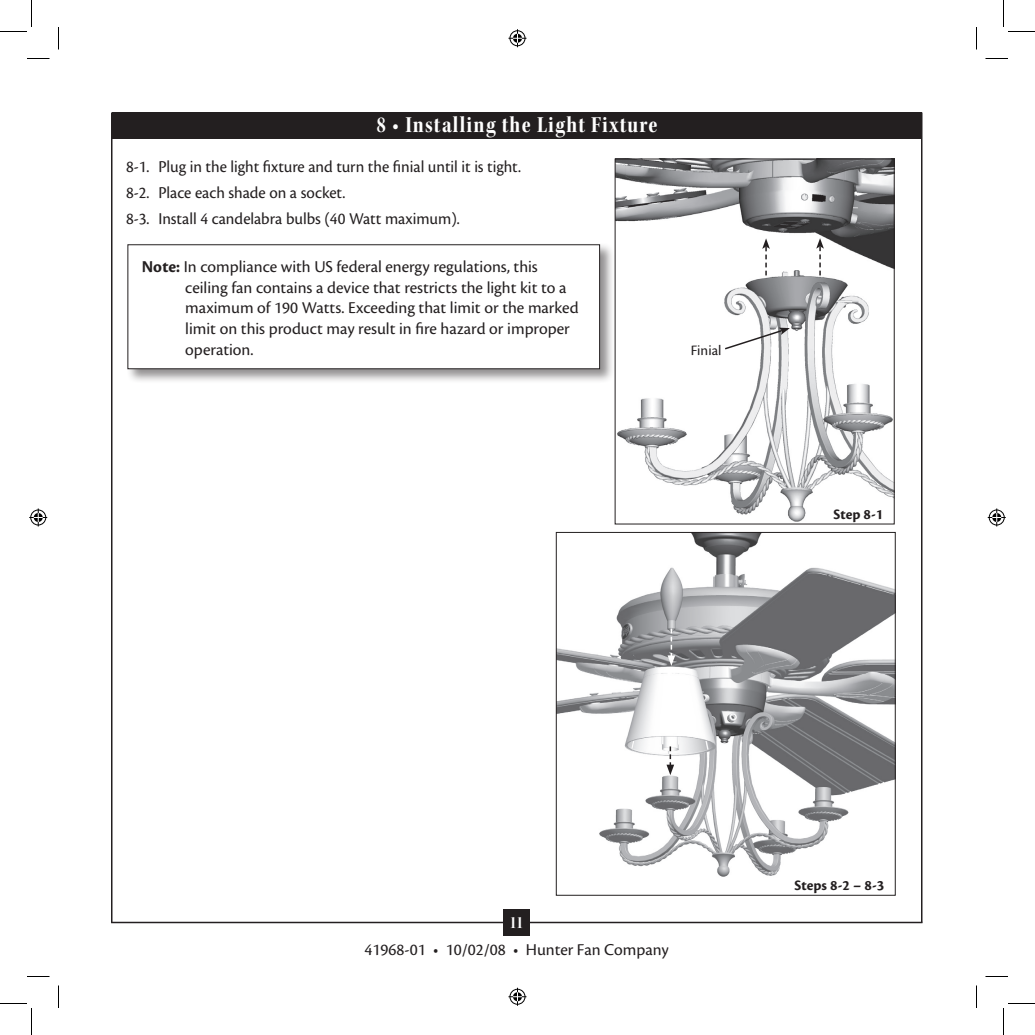
<style>
.page{position:relative;width:1035px;height:1035px;background:#fff}
.page>*{position:absolute;margin:0;border:0;box-sizing:border-box;transform-origin:0 0}
.t1{font:24px "Kepler Std Bold Cn Subh";letter-spacing:.055em;color:#fff}
.t2{font:18px "Kepler Std Bold Cn Disp";color:#fff}
.Bullet_for_step_sub{font:17.25px/20.7px "Cronos Pro";color:#231f20}
.Caption{font:700 15px "Cronos Pro";letter-spacing:-.005em;color:#231f20}
.Caption-2{font:15px "Cronos Pro";color:#231f20}
.s1{font-weight:700}
</style>
<div class="page">
<div style="left:112px;top:112px;width:810px;height:28px;background:#231f20"></div>
<hr style="left:111px;top:112px;width:1px;height:810px;background:#231f20">
<hr style="left:111px;top:922px;width:811px;height:1px;background:#231f20">
<div style="left:503px;top:909px;width:27px;height:27px;background:#231f20"></div>
<hr style="left:921px;top:112px;width:2px;height:810px;background:#231f20">
<img style="left:617px;top:161px;width:275px;height:361px">
<div style="left:615px;top:159px;width:279px;height:365px;border:1px solid #231f20"></div>
<img style="left:558px;top:534px;width:335px;height:343px">
<div style="left:556px;top:532px;width:339px;height:363px;border:1px solid #231f20"></div>
<svg style="left:762px;top:238px;width:8px;height:37px"></svg>
<svg style="left:816px;top:238px;width:8px;height:37px"></svg>
<svg style="left:668px;top:629px;width:7px;height:37px"></svg>
<svg style="left:723px;top:328px;width:67px;height:23px"></svg>
<svg style="left:667px;top:746px;width:7px;height:29px"></svg>
<div style="left:126px;top:243px;width:488px;height:141px;background:#231f20;opacity:.5"></div>
<div style="left:128px;top:245px;width:472px;height:124px;background:#fff"></div>
<div style="left:128px;top:244px;width:472px;height:125px;border:1px solid #231f20"></div>
<svg style="left:27px;top:58px;width:23px;height:1px"></svg>
<svg style="left:986px;top:58px;width:22px;height:1px"></svg>
<svg style="left:27px;top:976px;width:23px;height:1px"></svg>
<svg style="left:986px;top:976px;width:22px;height:1px"></svg>
<svg style="left:58px;top:27px;width:1px;height:23px"></svg>
<svg style="left:58px;top:986px;width:1px;height:22px"></svg>
<svg style="left:976px;top:27px;width:1px;height:23px"></svg>
<svg style="left:976px;top:986px;width:1px;height:22px"></svg>
<svg style="left:0;top:0;width:32px;height:32px"></svg>
<svg style="left:0;top:1003px;width:32px;height:32px"></svg>
<svg style="left:1003px;top:0;width:32px;height:32px"></svg>
<svg style="left:1003px;top:1003px;width:32px;height:32px"></svg>
<svg style="left:508px;top:29px;width:18px;height:18px"></svg>
<svg style="left:508px;top:988px;width:18px;height:18px"></svg>
<svg style="left:29px;top:508px;width:18px;height:18px"></svg>
<svg style="left:988px;top:508px;width:18px;height:18px"></svg>
<p class="t1" style="left:377px;top:112px;width:282px">8 • Installing the Light Fixture</p>
<p class="Bullet_for_step_sub" style="left:126px;top:157px;width:397px">8-1. Plug in the light fixture and turn the finial until it is tight.</p>
<p class="Bullet_for_step_sub" style="left:126px;top:183px;width:221px">8-2. Place each shade on a socket.</p>
<p class="Bullet_for_step_sub" style="left:126px;top:209px;width:335px">8-3. Install 4 candelabra bulbs (40 Watt maximum).</p>
<p class="Bullet_for_step_sub" style="left:185px;top:256px;width:395px;text-indent:-44px"><span class="s1">Note:</span> In compliance with US federal energy regulations, this ceiling fan contains a device that restricts the light kit to a maximum of 190 Watts. Exceeding that limit or the marked limit on this product may result in fire hazard or improper operation.</p>
<p class="Caption-2" style="left:691px;top:341px;width:32px">Finial</p>
<p class="Caption" style="left:833px;top:506px;width:51px">Step 8-1</p>
<p class="t2" style="left:510px;top:913px;width:15px">11</p>
<p class="Bullet_for_step_sub" style="left:365px;top:939px;width:306px">41968-01 • 10/02/08 • Hunter Fan Company</p>
<p class="Caption" style="left:795px;top:877px;width:91px">Steps 8-2 – 8-3</p>
</div>
